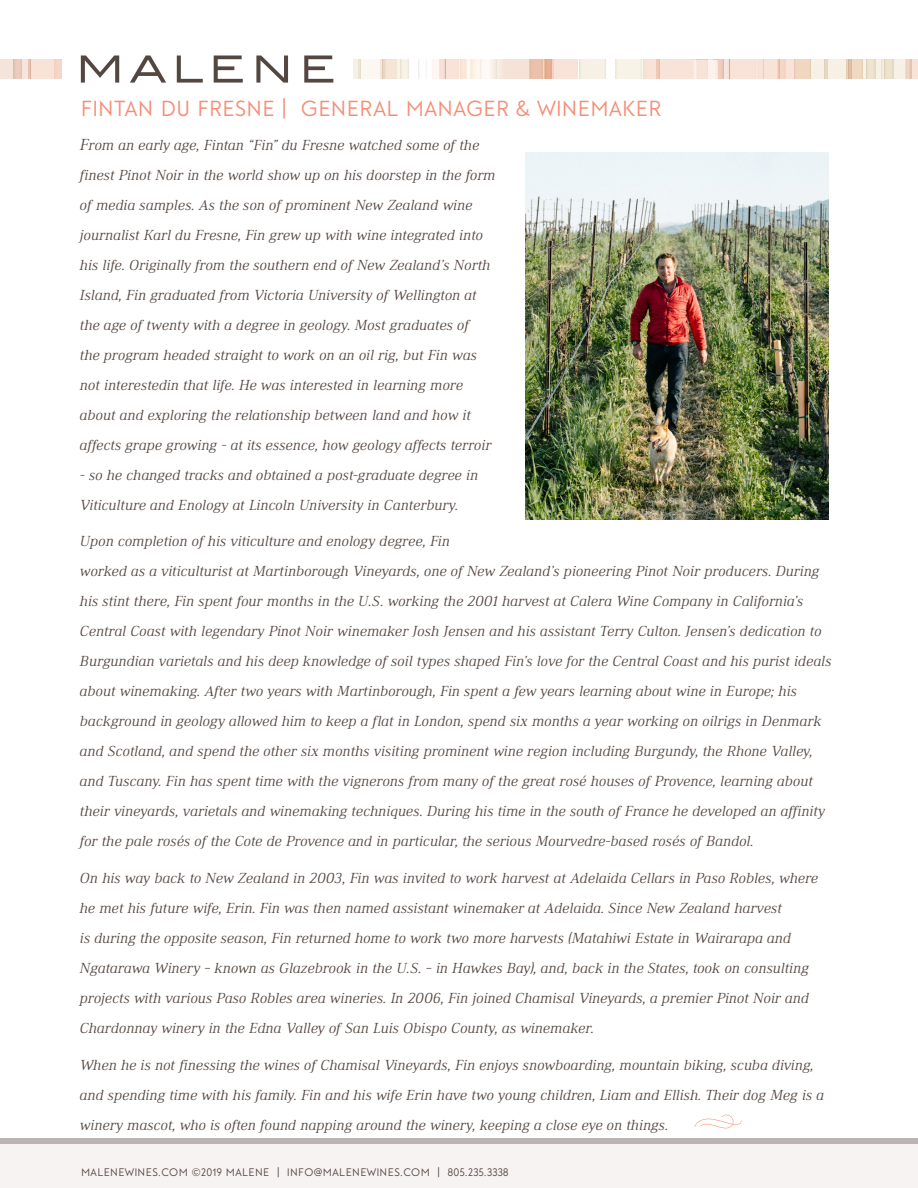
<style>
.page{position:relative;width:918px;height:1188px;background:#fff}
.page>*{position:absolute;margin:0;border:0;box-sizing:border-box;transform-origin:0 0}
.t1{font:21px "Guess Sans";letter-spacing:.02em;color:#f58e76}
.Intro_Italic_copy{font:italic 300 15px/30px "Ethos";letter-spacing:-.01em;color:#544640}
.t2{font:10.5px "Guess Sans";letter-spacing:.04em;color:#544640}
.s1{font-size:16.5px}
</style>
<div class="page">
<svg style="left:466px;top:60px;width:5px;height:18px"></svg>
<svg style="left:554px;top:60px;width:52px;height:18px"></svg>
<svg style="left:615px;top:60px;width:303px;height:18px;background:#f4e3d5"></svg>
<svg style="left:643px;top:60px;width:17px;height:18px"></svg>
<svg style="left:471px;top:60px;width:83px;height:18px"></svg>
<svg style="left:459px;top:60px;width:7px;height:18px"></svg>
<svg style="left:445px;top:60px;width:14px;height:18px"></svg>
<svg style="left:432px;top:60px;width:13px;height:18px"></svg>
<svg style="left:0;top:56px;width:409px;height:27px"></svg>
<div style="left:0;top:1141px;width:918px;height:47px;background:#f8f3f3"></div>
<div style="left:0;top:1139px;width:918px;height:5px;background:#bcb4b2"></div>
<svg style="left:694px;top:1114px;width:48px;height:15px"></svg>
<img style="left:526px;top:152px;width:302px;height:368px">
<p class="t1" style="left:81px;top:96px;width:582px">FINTAN DU FRESNE | GENERAL MANAGER &amp; WINEMAKER</p>
<p class="Intro_Italic_copy" style="left:80px;top:129px;width:417px"><span class="s1">F</span>rom an early age, Fintan “Fin” du Fresne watched some of the finest Pinot Noir in the world show up on his doorstep in the form of media samples. As the son of prominent New Zealand wine journalist Karl du Fresne, Fin grew up with wine integrated into his life. Originally from the southern end of New Zealand’s North Island, Fin graduated from Victoria University of Wellington at the age of twenty with a degree in geology. Most graduates of<br>the program headed straight to work on an oil rig, but Fin was not interestedin that life. He was interested in learning more about and exploring the relationship between land and how it affects grape growing - at its essence, how geology affects terroir</p>
<p class="Intro_Italic_copy" style="left:80px;top:459px;width:400px">- so he changed tracks and obtained a post-graduate degree in<br>Viticulture and Enology at Lincoln University in Canterbury.</p>
<p class="Intro_Italic_copy" style="left:80px;top:526px;width:753px">Upon completion of his viticulture and enology degree, Fin<br>worked as a viticulturist at Martinborough Vineyards, one of New Zealand’s pioneering Pinot Noir producers. During his stint there, Fin spent four months in the U.S. working the 2001 harvest at Calera Wine Company in California’s Central Coast with legendary Pinot Noir winemaker Josh Jensen and his assistant Terry Culton. Jensen’s dedication to Burgundian varietals and his deep knowledge of soil types shaped Fin’s love for the Central Coast and his purist ideals about winemaking. After two years with Martinborough, Fin spent a few years learning about wine in Europe; his background in geology allowed him to keep a flat in London, spend six months a year working on oilrigs in Denmark and Scotland, and spend the other six months visiting prominent wine region including Burgundy, the Rhone Valley, and Tuscany. Fin has spent time with the vignerons from many of the great rosé houses of Provence, learning about their vineyards, varietals and winemaking techniques. During his time in the south of France he developed an affinity for the pale rosés of the Cote de Provence and in particular, the serious Mourvedre-based rosés of Bandol.</p>
<p class="Intro_Italic_copy" style="left:80px;top:863px;width:740px">On his way back to New Zealand in 2003, Fin was invited to work harvest at Adelaida Cellars in Paso Robles, where he met his future wife, Erin. Fin was then named assistant winemaker at Adelaida. Since New Zealand harvest<br>is during the opposite season, Fin returned home to work two more harvests (Matahiwi Estate in Wairarapa and Ngatarawa Winery – known as Glazebrook in the U.S. – in Hawkes Bay), and, back in the States, took on consulting projects with various Paso Robles area wineries. In 2006, Fin joined Chamisal Vineyards, a premier Pinot Noir and Chardonnay winery in the Edna Valley of San Luis Obispo County, as winemaker.</p>
<p class="Intro_Italic_copy" style="left:80px;top:1050px;width:746px">When he is not finessing the wines of Chamisal Vineyards, Fin enjoys snowboarding, mountain biking, scuba diving, and spending time with his family. Fin and his wife Erin have two young children, Liam and Ellish. Their dog Meg is a winery mascot, who is often found napping around the winery, keeping a close eye on things.</p>
<p class="t2" style="left:81px;top:1166px;width:429px">MALENEWINES.COM ©2019 MALENE | INFO@MALENEWINES.COM | 805.235.3338</p>
</div>
